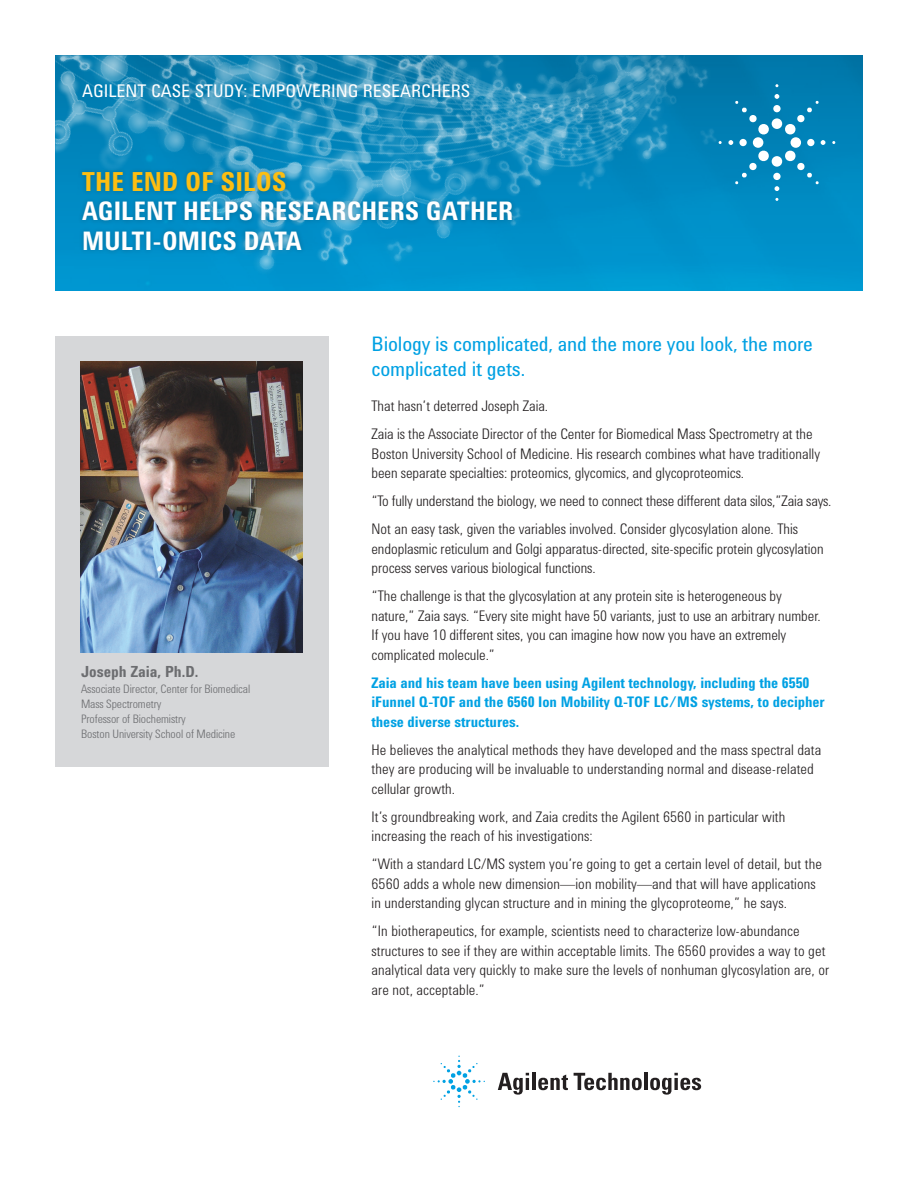
<style>
.page{position:relative;width:918px;height:1188px;background:#fff}
.page>*{position:absolute;margin:0;border:0;box-sizing:border-box;transform-origin:0 0}
.t1{font:700 27px "Agilent Condensed CFF";color:#fdbe12}
.t2{font:700 26.25px "Agilent Condensed CFF";letter-spacing:.005em;color:#fff}
.t3{font:20.55px/25.8px "Agilent Condensed CFF";letter-spacing:-.01em;color:#00a1e3}
.t4{font:18px "Agilent Condensed CFF";color:#fff}
.t5{font:700 15.75px "Agilent Condensed CFF";color:#6c6d70}
.t6{font:300 15px/19.5px "Agilent Condensed CFF";letter-spacing:.005em;color:#231f20}
.t7{font:700 15px/19.5px "Agilent Condensed CFF";letter-spacing:-.005em;color:#00a1e3}
.t8{font:300 12px/15px "Agilent Condensed CFF";letter-spacing:-.005em;color:#6c6d70}
</style>
<div class="page">
<div style="left:55px;top:336px;width:274px;height:430px;background:#d6d7d9"></div>
<img style="left:81px;top:362px;width:222px;height:290px">
<svg style="left:498px;top:1073px;width:31px;height:22px"></svg>
<hr style="left:532px;top:1073px;width:4px;height:17px;background:#231f20">
<svg style="left:538px;top:1075px;width:30px;height:15px"></svg>
<svg style="left:574px;top:1073px;width:68px;height:17px"></svg>
<hr style="left:644px;top:1073px;width:4px;height:17px;background:#231f20">
<svg style="left:650px;top:1073px;width:51px;height:22px"></svg>
<svg style="left:433px;top:1056px;width:52px;height:51px"></svg>
<img style="left:55px;top:55px;width:808px;height:236px">
<div style="left:772px;top:118px;width:10px;height:11px;background:#fff;border-radius:50%"></div>
<div style="left:772px;top:156px;width:10px;height:11px;background:#fff;border-radius:50%"></div>
<svg style="left:775px;top:94px;width:50px;height:97px;background:#2394c2"></svg>
<svg style="left:728px;top:101px;width:41px;height:83px;background:#2190be"></svg>
<div style="left:77px;top:167px;width:440px;height:88px;background:#231f20;opacity:.25"></div>
<p class="t4" style="left:82px;top:77px;width:259px">AGILENT CASE STUDY: Empowering</p>
<p class="t4" style="left:363px;top:77px;width:11px">Resea</p>
<p class="t4" style="left:411px;top:77px;width:59px">rchers</p>
<h1 class="t1" style="left:82px;top:162px;width:206px">THE END OF SILOS</h1>
<h2 class="t2" style="left:82px;top:192px;width:45px">Agilent</h2>
<h2 class="t2" style="left:183px;top:192px;width:30px">Helps</h2>
<h2 class="t2" style="left:260px;top:192px;width:31px">Researchers</h2>
<h2 class="t2" style="left:426px;top:192px;width:16px">Gather</h2>
<h2 class="t2" style="left:82px;top:221px;width:96px">Multi-omics</h2>
<h2 class="t2" style="left:244px;top:221px;width:31px">Data</h2>
<p class="t5" style="left:81px;top:660px;width:119px">Joseph Zaia, Ph.D.</p>
<p class="t8" style="left:81px;top:681px;width:171px">Associate Director, Center for Biomedical<br>Mass Spectrometry<br>Professor of Biochemistry<br>Boston University School of Medicine</p>
<h3 class="t3" style="left:372px;top:330px;width:443px">Biology is complicated, and the more you look, the more complicated it gets.</h3>
<p class="t6" style="left:372px;top:391px;width:443px;line-height:28px">That hasn’t deterred Joseph Zaia.<br>Zaia is the Associate Director of the Center for Biomedical Mass Spectrometry at the</p>
<p class="t6" style="left:372px;top:442px;width:450px">Boston University School of Medicine. His research combines what have traditionally been separate specialties: proteomics, glycomics, and glycoproteomics.</p>
<p class="t6" style="left:372px;top:486px;width:462px;line-height:28px">“To fully understand the biology, we need to connect these different data silos,”Zaia says.<br>Not an easy task, given the variables involved. Consider glycosylation alone. This</p>
<p class="t6" style="left:372px;top:537px;width:454px">endoplasmic reticulum and Golgi apparatus-directed, site-specific protein glycosylation process serves various biological functions.</p>
<p class="t6" style="left:372px;top:585px;width:451px">“The challenge is that the glycosylation at any protein site is heterogeneous by nature,” Zaia says. “Every site might have 50 variants, just to use an arbitrary number.<br>If you have 10 different sites, you can imagine how now you have an extremely complicated molecule.”</p>
<p class="t7" style="left:372px;top:672px;width:455px">Zaia and his team have been using Agilent technology, including the 6550 iFunnel Q-TOF and the 6560 Ion Mobility Q-TOF LC/MS systems, to decipher these diverse structures.</p>
<p class="t6" style="left:372px;top:738px;width:451px">He believes the analytical methods they have developed and the mass spectral data they are producing will be invaluable to understanding normal and disease-related cellular growth.</p>
<p class="t6" style="left:372px;top:805px;width:415px">It’s groundbreaking work, and Zaia credits the Agilent 6560 in particular with increasing the reach of his investigations:</p>
<p class="t6" style="left:372px;top:853px;width:452px">“With a standard LC/MS system you’re going to get a certain level of detail, but the<br>6560 adds a whole new dimension—ion mobility—and that will have applications in understanding glycan structure and in mining the glycoproteome,” he says.</p>
<p class="t6" style="left:372px;top:920px;width:459px">“In biotherapeutics, for example, scientists need to characterize low-abundance structures to see if they are within acceptable limits. The 6560 provides a way to get analytical data very quickly to make sure the levels of nonhuman glycosylation are, or are not, acceptable.”</p>
</div>
